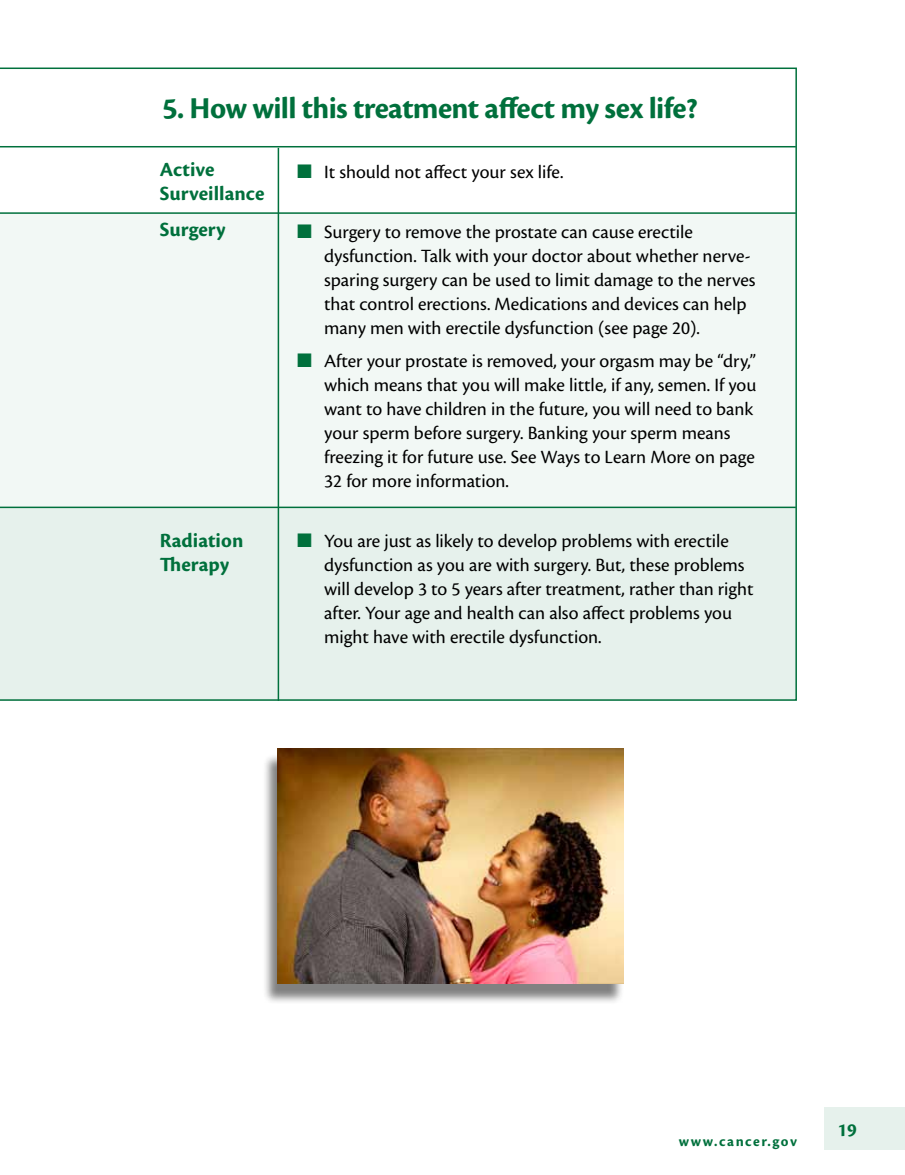
<style>
.page{position:relative;width:905px;height:1175px;background:#fff}
.page>*{position:absolute;margin:0;border:0;box-sizing:border-box;transform-origin:0 0}
.t1{font:700 31.5px "Cronos Pro";letter-spacing:-.02em;color:#00703c}
.t2{font:700 21px/24px "Cronos Pro";color:#00703c}
.t3{font:19.5px/24px "Cronos Pro";color:#000}
.t4{font:700 19.5px "Cronos Pro";color:#00703c}
.t5{font:700 15px "Cronos Pro";letter-spacing:.105em;color:#00703c}
.s1{color:#00703c}
</style>
<div class="page">
<div style="left:824px;top:1107px;width:80px;height:42px;background:#e6f1ec"></div>
<div style="left:0;top:508px;width:796px;height:192px;background:#e6f1ec"></div>
<div style="left:0;top:213px;width:796px;height:295px;background:#f2f8f5"></div>
<hr style="left:0;top:146px;width:795px;height:1px;background:#00703c">
<hr style="left:0;top:212px;width:795px;height:2px;background:#00703c">
<hr style="left:0;top:506px;width:795px;height:2px;background:#00703c">
<hr style="left:278px;top:148px;width:1px;height:552px;background:#00703c">
<div style="left:262px;top:753px;width:362px;height:251px;background:#000;opacity:.5"></div>
<img style="left:278px;top:748px;width:345px;height:235px">
<h1 class="t1" style="left:162px;top:90px;width:537px">5. How will this treatment affect my sex life?</h1>
<p class="t2" style="left:160px;top:158px;width:106px">Active<br>Surveillance</p>
<p class="t2" style="left:160px;top:218px;width:67px">Surgery</p>
<p class="t2" style="left:160px;top:528px;width:85px">Radiation<br>Therapy</p>
<p class="t3" style="left:297px;top:160px;width:268px"><span class="s1">■</span> It should not affect your sex life.</p>
<p class="t3" style="left:324px;top:220px;width:433px;text-indent:-27px"><span class="s1">■</span> Surgery to remove the prostate can cause erectile dysfunction. Talk with your doctor about whether nerve&shy;sparing surgery can be used to limit damage to the nerves that control erections. Medications and devices can help many men with erectile dysfunction (see page 20).</p>
<p class="t3" style="left:324px;top:349px;width:434px;text-indent:-27px"><span class="s1">■</span> After your prostate is removed, your orgasm may be “dry,” which means that you will make little, if any, semen. If you want to have children in the future, you will need to bank your sperm before surgery. Banking your sperm means freezing it for future use. See Ways to Learn More on page 32 for more information.</p>
<p class="t3" style="left:324px;top:529px;width:431px;text-indent:-27px"><span class="s1">■</span> You are just as likely to develop problems with erectile dysfunction as you are with surgery. But, these problems will develop 3 to 5 years after treatment, rather than right after. Your age and health can also affect problems you might have with erectile dysfunction.</p>
<p class="t5" style="left:678px;top:1132px;width:120px">www.cancer.gov</p>
<p class="t4" style="left:837px;top:1118px;width:21px">19</p>
</div>
